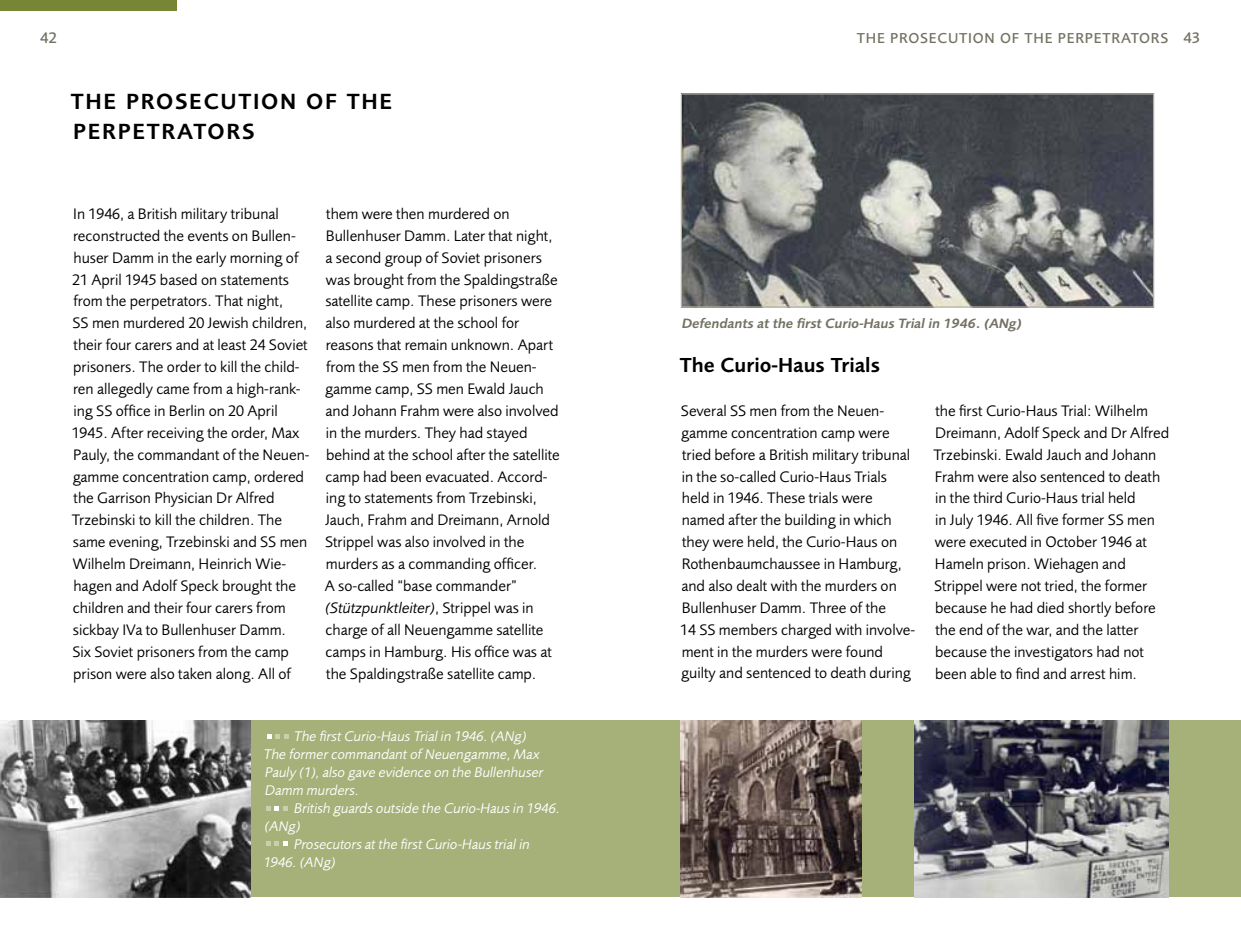
<style>
.page{position:relative;width:1241px;height:943px;background:#fff}
.page>*{position:absolute;margin:0;border:0;box-sizing:border-box;transform-origin:0 0}
.t1{font:22.75px/29.8px "Foundry Sans Demi";letter-spacing:.075em;color:#000}
.t2{font:21px "Foundry Sans Demi";color:#000}
.t3{font:15.75px/21.9px "Foundry Sans";color:#000}
.t4{font:15.75px "Foundry Sans Book Italic CE";color:#000}
.t5{font:500 15.75px "Foundry Sans";color:#737162}
.t6{font:500 14.88px "Foundry Sans";letter-spacing:.05em;color:#737162}
.t7{font:14.53px/18px "Foundry Sans Book Italic CE";color:#fff}
.t8{font:14px "Foundry Sans Demi Italic CE";color:#737162}
.s1{font-size:15.75px}
.s2{font-family:"Foundry Sans"}
</style>
<div class="page">
<div style="left:0;top:721px;width:1240px;height:176px;background:#a6b079"></div>
<img style="left:682px;top:95px;width:470px;height:210px">
<div style="left:680px;top:93px;width:474px;height:214px;border:1px solid #b7b2a5"></div>
<div style="left:0;top:0;width:176px;height:11px;background:#768536"></div>
<img style="left:0;top:721px;width:250px;height:176px">
<img style="left:680px;top:721px;width:181px;height:176px">
<img style="left:914px;top:721px;width:254px;height:176px">
<svg style="left:266px;top:806px;width:22px;height:5px"></svg>
<svg style="left:266px;top:841px;width:22px;height:5px"></svg>
<svg style="left:267px;top:734px;width:22px;height:5px"></svg>
<p class="t5" style="left:40px;top:28px;width:18px">42</p>
<p class="t6" style="left:856px;top:29px;width:345px">THE PROSECUTI ON OF THE PERPETRATORS <span class="s1">43</span></p>
<h1 class="t1" style="left:71px;top:87px;width:323px">THE PROSECUTION OF TH E<br>PERP ETRATORS</h1>
<p class="t3" style="left:72px;top:202px;width:239px">In 1946, a British military tribunal reconstructed the events on Bullen&shy;huser Damm in the early morning of 21 April 1945 based on statements from the perpetrators. That night,<br>SS men murdered 20 Jewish children, their four carers and at least 24 Soviet prisoners. The order to kill the child&shy;ren allegedly came from a high-rank&shy;ing SS office in Berlin on 20 April 1945. After receiving the order, Max Pauly, the commandant of the Neuen&shy;gamme concentration camp, ordered the Garrison Physician Dr Alfred Trzebinski to kill the children. The same evening, Trzebinski and SS men Wilhelm Dreimann, Heinrich Wie&shy;hagen and Adolf Speck brought the children and their four carers from sickbay IVa to Bullenhuser Damm.<br>Six Soviet prisoners from the camp prison were also taken along. All of</p>
<p class="t3" style="left:325px;top:203px;width:236px">them were then murdered on Bullenhuser Damm. Later that night, a second group of Soviet prisoners was brought from the Spaldingstraße satellite camp. These prisoners were also murdered at the school for reasons that remain unknown. Apart from the SS men from the Neuen&shy;gamme camp, SS men Ewald Jauch and Johann Frahm were also involved in the murders. They had stayed behind at the school after the satellite camp had been evacuated. Accord&shy;ing to statements from Trzebinski, Jauch, Frahm and Dreimann, Arnold Strippel was also involved in the murders as a commanding officer.<br>A so-called “base commander”</p>
<p class="t4" style="left:325px;top:598px;width:210px">(Stützpunktleiter)<span class="s2">, Strippel was in</span></p>
<p class="t3" style="left:325px;top:618px;width:228px">charge of all Neuengamme satellite camps in Hamburg. His office was at the Spaldingstraße satellite camp.</p>
<p class="t7" style="left:264px;top:726px;width:281px;text-indent:30px">The first Curio-Haus Trial in 1946. (ANg)<br>The former commandant of Neuengamme, Max Pauly (1), also gave evidence on the Bullenhuser Damm murders.</p>
<p class="t7" style="left:294px;top:798px;width:267px">British guards outside the Curio-Haus in 1946.</p>
<p class="t7" style="left:265px;top:816px;width:37px">(ANg)</p>
<p class="t7" style="left:294px;top:835px;width:237px">Prosecutors at the first Curio-Haus trial in</p>
<p class="t7" style="left:264px;top:853px;width:73px">1946. (ANg)</p>
<p class="t8" style="left:682px;top:315px;width:341px">Defendants at the first Curio-Haus Trial in 1946. (ANg)</p>
<h2 class="t2" style="left:679px;top:353px;width:202px">THE CURIO-HAUS TRIALS</h2>
<p class="t3" style="left:680px;top:399px;width:236px">Several SS men from the Neuen&shy;gamme concentration camp were tried before a British military tribunal in the so-called Curio-Haus Trials held in 1946. These trials were named after the building in which they were held, the Curio-Haus on Rothenbaumchaussee in Hamburg, and also dealt with the murders on Bullenhuser Damm. Three of the<br>14 SS members charged with involve&shy;ment in the murders were found guilty and sentenced to death during</p>
<p class="t3" style="left:933px;top:399px;width:237px">the first Curio-Haus Trial: Wilhelm Dreimann, Adolf Speck and Dr Alfred Trzebinski. Ewald Jauch and Johann Frahm were also sentenced to death in the third Curio-Haus trial held<br>in July 1946. All five former SS men were executed in October 1946 at Hameln prison. Wiehagen and Strippel were not tried, the former because he had died shortly before the end of the war, and the latter because the investigators had not been able to find and arrest him.</p>
</div>
